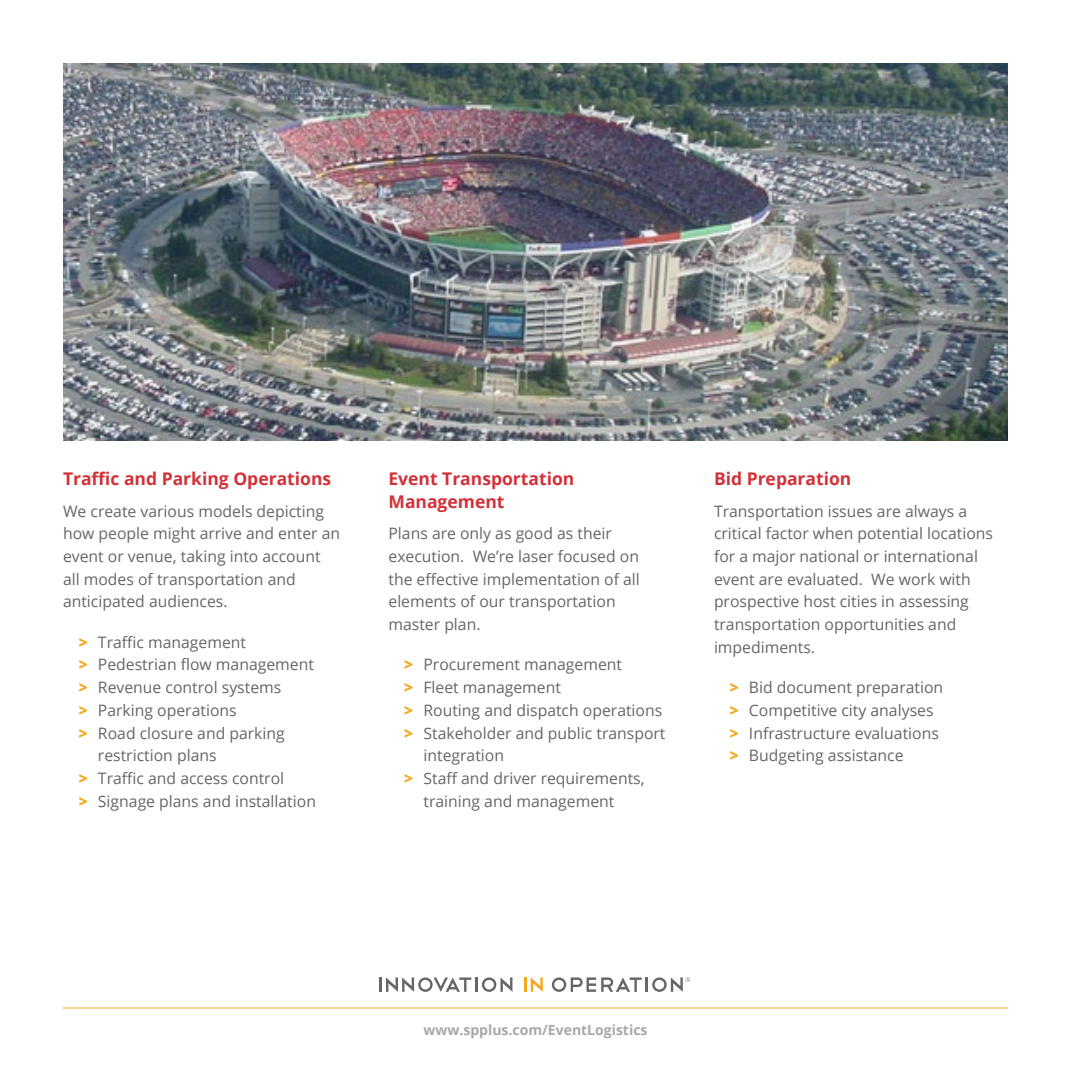
<style>
.page{position:relative;width:1071px;height:1071px;background:#fff}
.page>*{position:absolute;margin:0;border:0;box-sizing:border-box;transform-origin:0 0}
.t1{font:700 17.5px/22.8px "Open Sans";color:#d23138}
.t2{font:15.75px/22.8px "Open Sans";color:#65656a}
.t3{font:700 14px "Open Sans";color:#a9a8a9}
.s1{font-weight:800;color:#f5a81d}
</style>
<div class="page">
<hr style="left:63px;top:1008px;width:945px;height:1px;background:#f5a81d">
<hr style="left:379px;top:977px;width:3px;height:15px;background:#65656a">
<svg style="left:386px;top:977px;width:85px;height:15px"></svg>
<hr style="left:475px;top:977px;width:3px;height:15px;background:#65656a">
<svg style="left:482px;top:977px;width:30px;height:15px"></svg>
<hr style="left:524px;top:977px;width:3px;height:15px;background:#f5a81d">
<svg style="left:531px;top:977px;width:12px;height:15px"></svg>
<svg style="left:552px;top:977px;width:138px;height:15px"></svg>
<img style="left:64px;top:64px;width:943px;height:376px">
<p class="t1" style="left:63px;top:467px;width:270px">Traffic and Parking Operations</p>
<p class="t2" style="left:63px;top:499px;width:279px">We create various models depicting how people might arrive and enter an event or venue, taking into account all modes of transportation and anticipated audiences.</p>
<p class="t2" style="left:79px;top:630px;width:169px"><span class="s1">&gt;</span> Traffic management</p>
<p class="t2" style="left:79px;top:653px;width:237px"><span class="s1">&gt;</span> Pedestrian flow management</p>
<p class="t2" style="left:79px;top:676px;width:204px"><span class="s1">&gt;</span> Revenue control systems</p>
<p class="t2" style="left:79px;top:698px;width:159px"><span class="s1">&gt;</span> Parking operations</p>
<p class="t2" style="left:79px;top:721px;width:208px"><span class="s1">&gt;</span> Road closure and parking</p>
<p class="t2" style="left:98px;top:744px;width:120px">restriction plans</p>
<p class="t2" style="left:79px;top:767px;width:207px"><span class="s1">&gt;</span> Traffic and access control</p>
<p class="t2" style="left:79px;top:789px;width:239px"><span class="s1">&gt;</span> Signage plans and installation</p>
<p class="t1" style="left:388px;top:467px;width:187px">Event Transportation<br>Management</p>
<p class="t2" style="left:388px;top:522px;width:253px">Plans are only as good as their execution. We’re laser focused on the effective implementation of all elements of our transportation master plan.</p>
<p class="t2" style="left:404px;top:653px;width:219px"><span class="s1">&gt;</span> Procurement management</p>
<p class="t2" style="left:404px;top:676px;width:158px"><span class="s1">&gt;</span> Fleet management</p>
<p class="t2" style="left:404px;top:698px;width:260px"><span class="s1">&gt;</span> Routing and dispatch operations</p>
<p class="t2" style="left:404px;top:721px;width:263px"><span class="s1">&gt;</span> Stakeholder and public transport</p>
<p class="t2" style="left:423px;top:744px;width:82px">integration</p>
<p class="t2" style="left:404px;top:767px;width:242px"><span class="s1">&gt;</span> Staff and driver requirements,</p>
<p class="t2" style="left:423px;top:789px;width:192px">training and management</p>
<p class="t1" style="left:714px;top:467px;width:139px">Bid Preparation</p>
<p class="t2" style="left:714px;top:499px;width:281px">Transportation issues are always a critical factor when potential locations for a major national or international event are evaluated. We work with prospective host cities in assessing transportation opportunities and impediments.</p>
<p class="t2" style="left:730px;top:676px;width:215px"><span class="s1">&gt;</span> Bid document preparation <span class="s1">&gt;</span> Competitive city analyses <span class="s1">&gt;</span> Infrastructure evaluations <span class="s1">&gt;</span> Budgeting assistance</p>
<p class="t3" style="left:423px;top:1020px;width:225px">www.spplus.com/EventLogistics</p>
</div>
